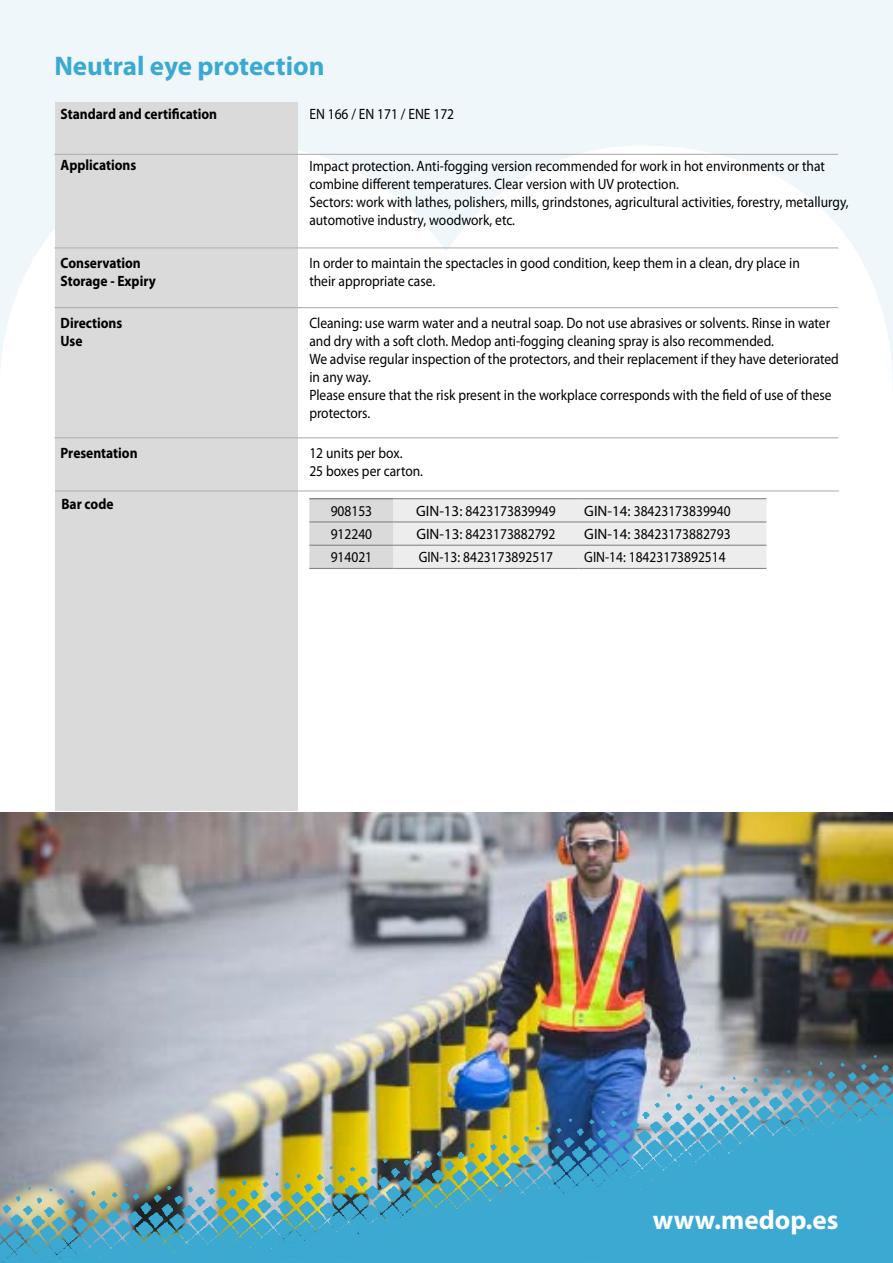
<style>
.page{position:relative;width:893px;height:1263px;background:#fff}
.page>*{position:absolute;margin:0;border:0;box-sizing:border-box;transform-origin:0 0}
.t1{font:700 27px "Myriad Pro";color:#3ba9d2}
.t2{font:700 27px "Myriad Pro";color:#fff}
.t3{font:15px/18px "Myriad Pro";color:#000;scale:.9 1}
.t4{font:700 15px/18px "Myriad Pro";color:#000;scale:.9 1}
.t5{font:15px "Myriad Pro";color:#000}
</style>
<div class="page">
<img style="left:0;top:812px;width:893px;height:243px">
<img style="left:0;top:1055px;width:893px;height:208px">
<svg style="left:0;top:0;width:893px;height:378px;fill:#f0f7fb"></svg>
<div style="left:55px;top:102px;width:243px;height:708px;background:#dadada"></div>
<hr style="left:54px;top:154px;width:784px;height:1px;background:#b3b2b2">
<hr style="left:54px;top:247px;width:784px;height:1px;background:#b3b2b2">
<hr style="left:54px;top:307px;width:784px;height:1px;background:#b3b2b2">
<hr style="left:54px;top:437px;width:784px;height:1px;background:#b3b2b2">
<hr style="left:55px;top:490px;width:784px;height:1px;background:#b3b2b2">
<svg style="left:309px;top:499px;width:457px;height:69px;background:#e7e7e7"></svg>
<hr style="left:394px;top:498px;width:184px;height:1px;background:#878787">
<hr style="left:578px;top:498px;width:188px;height:1px;background:#878787">
<hr style="left:309px;top:521px;width:85px;height:1px;background:#878787">
<hr style="left:394px;top:521px;width:184px;height:1px;background:#878787">
<hr style="left:578px;top:521px;width:188px;height:1px;background:#878787">
<hr style="left:309px;top:545px;width:85px;height:1px;background:#878787">
<hr style="left:394px;top:545px;width:184px;height:1px;background:#878787">
<hr style="left:578px;top:545px;width:188px;height:1px;background:#878787">
<hr style="left:309px;top:568px;width:85px;height:1px;background:#878787">
<hr style="left:394px;top:568px;width:184px;height:1px;background:#878787">
<hr style="left:578px;top:568px;width:188px;height:1px;background:#878787">
<hr style="left:309px;top:498px;width:85px;height:1px;background:#878787">
<h1 class="t1" style="left:54px;top:48px;width:272px">Neutral eye protection</h1>
<p class="t4" style="left:61px;top:105px;width:175px">Standard and certification</p>
<p class="t4" style="left:61px;top:156px;width:86px">Applications</p>
<p class="t4" style="left:61px;top:254px;width:107px">Conservation<br>Storage - Expiry</p>
<p class="t4" style="left:61px;top:313px;width:70px">Directions<br>Use</p>
<p class="t4" style="left:61px;top:444px;width:87px">Presentation</p>
<p class="t4" style="left:61px;top:495px;width:59px">Bar code</p>
<p class="t3" style="left:309px;top:105px;width:162px">EN 166 / EN 171 / ENE 172</p>
<p class="t3" style="left:309px;top:157px;width:601px">Impact protection. Anti-fogging version recommended for work in hot environments or that combine different temperatures. Clear version with UV protection.<br>Sectors: work with lathes, polishers, mills, grindstones, agricultural activities, forestry, metallurgy, automotive industry, woodwork, etc.</p>
<p class="t3" style="left:309px;top:254px;width:547px">In order to maintain the spectacles in good condition, keep them in a clean, dry place in their appropriate case.</p>
<p class="t3" style="left:309px;top:313px;width:590px">Cleaning: use warm water and a neutral soap. Do not use abrasives or solvents. Rinse in water and dry with a soft cloth. Medop anti-fogging cleaning spray is also recommended.<br>We advise regular inspection of the protectors, and their replacement if they have deteriorated in any way.<br>Please ensure that the risk present in the workplace corresponds with the field of use of these protectors.</p>
<p class="t3" style="left:309px;top:443px;width:128px">12 units per box.<br>25 boxes per carton.</p>
<p class="t3" style="left:331px;top:502px;width:48px">908153</p>
<p class="t5" style="left:416px;top:502px;width:141px">GIN-13: 8423173839949</p>
<p class="t5" style="left:584px;top:502px;width:148px">GIN-14: 38423173839940</p>
<p class="t3" style="left:331px;top:525px;width:48px">912240</p>
<p class="t5" style="left:416px;top:525px;width:141px">GIN-13: 8423173882792</p>
<p class="t5" style="left:584px;top:525px;width:148px">GIN-14: 38423173882793</p>
<p class="t3" style="left:331px;top:548px;width:48px">914021</p>
<p class="t3" style="left:419px;top:548px;width:151px">GIN-13: 8423173892517</p>
<p class="t3" style="left:584px;top:548px;width:159px">GIN-14: 18423173892514</p>
<h1 class="t2" style="left:653px;top:1202px;width:187px">www.medop.es</h1>
</div>
